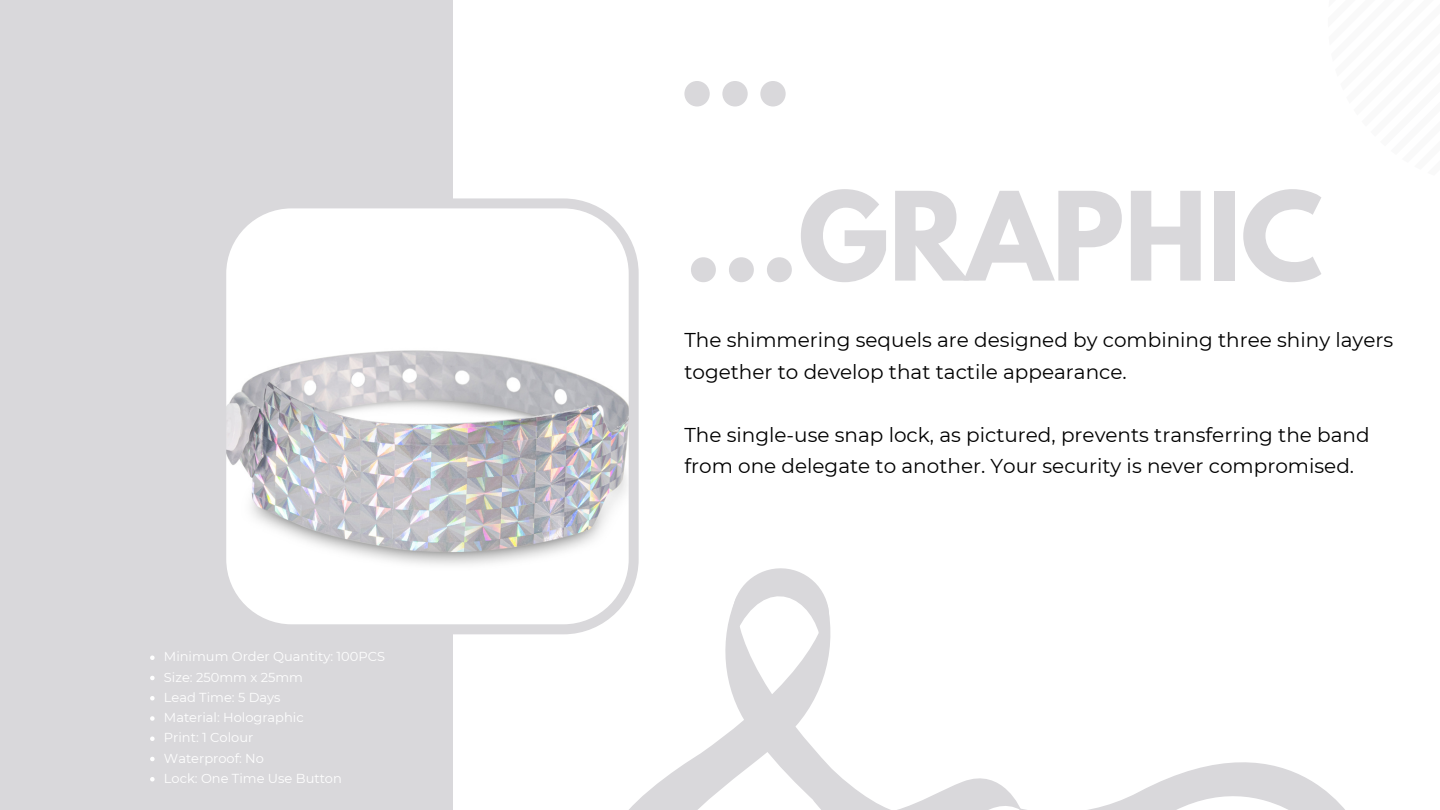
<style>
.page{position:relative;width:1440px;height:810px;background:#fff}
.page>*{position:absolute;margin:0;border:0;box-sizing:border-box;transform-origin:0 0}
.t1{font:700 108.8px "League Spartan";color:#d9d8db}
.t2{font:20px/31.5px "Montserrat";color:#000}
.t3{font:13px/20.2px "Montserrat";color:#fefefe}
</style>
<div class="page">
<div style="left:0;top:0;width:453px;height:810px;background:#d9d8db"></div>
<svg style="left:684px;top:81px;width:102px;height:26px"></svg>
<svg style="left:226px;top:198px;width:413px;height:436px;fill:#fefefe"></svg>
<svg style="left:615px;top:562px;width:730px;height:248px"></svg>
<svg style="left:150px;top:655px;width:5px;height:5px"></svg>
<svg style="left:150px;top:676px;width:5px;height:4px"></svg>
<svg style="left:150px;top:696px;width:5px;height:4px"></svg>
<svg style="left:150px;top:716px;width:5px;height:5px"></svg>
<svg style="left:150px;top:736px;width:5px;height:5px"></svg>
<svg style="left:150px;top:757px;width:5px;height:4px"></svg>
<svg style="left:150px;top:777px;width:5px;height:4px"></svg>
<p class="t3" style="left:164px;top:647px;width:223px">Minimum Order Quantity: 100PCS<br>Size: 250mm x 25mm<br>Lead Time: 5 Days<br>Material: Holographic<br>Print: 1 Colour<br>Waterproof: No<br>Lock: One Time Use Button</p>
<h1 class="t1" style="left:684px;top:183px;width:640px">...GRAPHIC</h1>
<p class="t2" style="left:684px;top:325px;width:710px">The shimmering sequels are designed by combining three shiny layers together to develop that tactile appearance.</p>
<p class="t2" style="left:684px;top:419px;width:687px">The single-use snap lock, as pictured, prevents transferring the band from one delegate to another. Your security is never compromised.</p>
</div>
